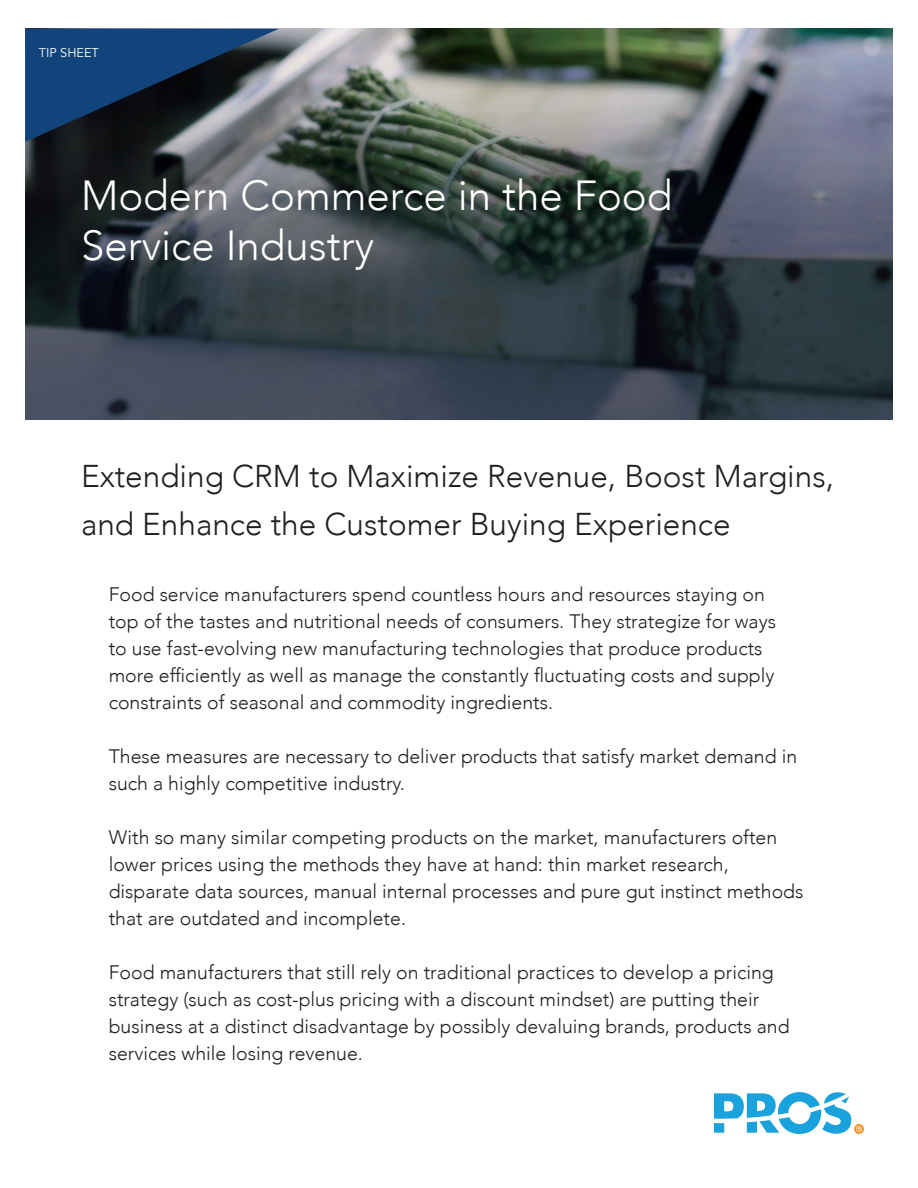
<style>
.page{position:relative;width:918px;height:1188px;background:#fff}
.page>*{position:absolute;margin:0;border:0;box-sizing:border-box;transform-origin:0 0}
.t1{font:300 42px/50.4px "Avenir";color:#fff}
.t2{font:300 31.5px/48px "Avenir";color:#231f20}
.t3{font:300 19.5px/27px "Avenir";color:#231f20}
.t4{font:12.75px "Avenir";color:#fff}
</style>
<div class="page">
<img style="left:25px;top:29px;width:868px;height:391px">
<svg style="left:854px;top:1124px;width:10px;height:10px"></svg>
<svg style="left:714px;top:1092px;width:148px;height:42px"></svg>
<svg style="left:25px;top:29px;width:254px;height:113px;background:#26415e"></svg>
<p class="t4" style="left:39px;top:45px;width:62px">TIP SHEET</p>
<p class="t1" style="left:81px;top:170px;width:593px">Modern Commerce in the Food<br>Service Industry</p>
<p class="t2" style="left:81px;top:452px;width:754px">Extending CRM to Maximize Revenue, Boost Margins, and Enhance the Customer Buying Experience</p>
<p class="t3" style="left:109px;top:581px;width:669px">Food service manufacturers spend countless hours and resources staying on top of the tastes and nutritional needs of consumers. They strategize for ways to use fast-evolving new manufacturing technologies that produce products more efficiently as well as manage the constantly fluctuating costs and supply constraints of seasonal and commodity ingredients.</p>
<p class="t3" style="left:109px;top:743px;width:690px">These measures are necessary to deliver products that satisfy market demand in such a highly competitive industry.</p>
<p class="t3" style="left:109px;top:824px;width:696px">With so many similar competing products on the market, manufacturers often lower prices using the methods they have at hand: thin market research, disparate data sources, manual internal processes and pure gut instinct methods that are outdated and incomplete.</p>
<p class="t3" style="left:109px;top:959px;width:682px">Food manufacturers that still rely on traditional practices to develop a pricing strategy (such as cost-plus pricing with a discount mindset) are putting their business at a distinct disadvantage by possibly devaluing brands, products and services while losing revenue.</p>
</div>
